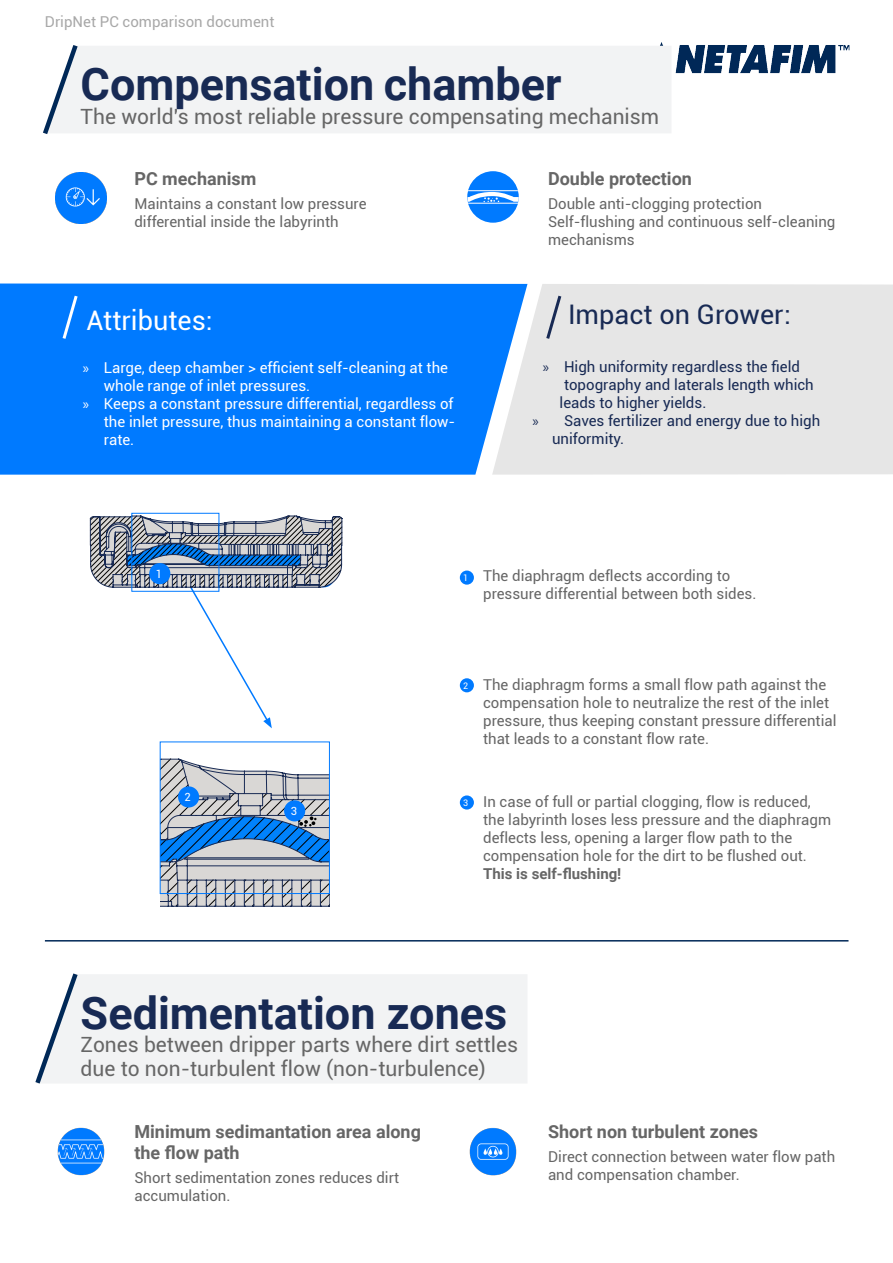
<style>
.page{position:relative;width:893px;height:1263px;background:#fff}
.page>*{position:absolute;margin:0;border:0;box-sizing:border-box;transform-origin:0 0}
.t1{font:700 45px "Roboto";color:#182a54}
.t2{font:27px "Roboto";color:#182a54}
.t3{font:27px "Roboto";color:#fff}
.t4{font:21px/24px "Roboto";color:#666}
.t5{font:700 18px/21.6px "Roboto";color:#666}
.t6{font:15px/18px "Roboto";color:#666}
.t7{font:15px/18px "Roboto";color:#fff}
.t8{font:15px/18px "Roboto";color:#182a54}
.names_image{font:15px "Roboto";color:#a8a8a8}
.t9{font:700 15px "Roboto";color:#666}
.names_image-2{font:11.25px "Roboto";color:#fff}
.names_image-3{font:9px "Roboto";color:#fff}
.s1{font-family:"Myriad Pro"}
</style>
<div class="page">
<img style="left:660px;top:42px;width:190px;height:32px">
<img style="left:55px;top:172px;width:52px;height:52px">
<div style="left:0;top:283px;width:527px;height:192px;background:#007aff"></div>
<svg style="left:492px;top:284px;width:401px;height:191px;background:#e0e3e7"></svg>
<svg style="left:60px;top:292px;width:20px;height:50px"></svg>
<svg style="left:544px;top:292px;width:20px;height:50px"></svg>
<svg style="left:160px;top:757px;width:170px;height:150px;background:#99aec6"></svg>
<div style="left:81px;top:46px;width:590px;height:87px;background:#f2f3f4"></div>
<svg style="left:43px;top:45px;width:38px;height:89px"></svg>
<svg style="left:90px;top:515px;width:252px;height:213px"></svg>
<div style="left:131px;top:513px;width:88px;height:79px;border:1px solid #007aff"></div>
<div style="left:460px;top:570px;width:14px;height:15px;background:#007aff;border-radius:50%"></div>
<div style="left:460px;top:678px;width:14px;height:14px;background:#007aff;border-radius:50%"></div>
<div style="left:460px;top:795px;width:14px;height:14px;background:#007aff;border-radius:50%"></div>
<div style="left:149px;top:563px;width:21px;height:21px;background:#007aff;border-radius:50%"></div>
<img style="left:57px;top:1127px;width:48px;height:49px">
<img style="left:469px;top:1128px;width:48px;height:48px">
<div style="left:81px;top:974px;width:446px;height:109px;background:#f2f3f4"></div>
<svg style="left:35px;top:973px;width:46px;height:111px"></svg>
<hr style="left:45px;top:940px;width:803px;height:1px;background:#002857">
<div style="left:467px;top:171px;width:52px;height:52px;background:#007aff;border-radius:50%"></div>
<svg style="left:468px;top:192px;width:51px;height:10px"></svg>
<hr style="left:468px;top:190px;width:51px;height:1px;background:#fff">
<hr style="left:468px;top:203px;width:51px;height:1px;background:#fff">
<div style="left:284px;top:800px;width:21px;height:21px;background:#007aff;border-radius:50%"></div>
<p class="names_image" style="left:45px;top:11px;width:231px">DripNet PC comparison document</p>
<p class="t1" style="left:81px;top:53px;width:482px">Compensation chamber</p>
<p class="t4" style="left:81px;top:103px;width:580px">The world's most reliable pressure compensating mechanism</p>
<p class="t5" style="left:134px;top:167px;width:123px">PC mechanism</p>
<p class="t6" style="left:134px;top:194px;width:234px">Maintains a constant low pressure differential inside the labyrinth</p>
<p class="t5" style="left:548px;top:167px;width:145px">Double protection</p>
<p class="t6" style="left:548px;top:194px;width:215px">Double anti-clogging protection</p>
<p class="t6" style="left:548px;top:212px;width:289px">Self-flushing and continuous self-cleaning mechanisms</p>
<p class="t3" style="left:86px;top:301px;width:128px">Attributes:</p>
<p class="t2" style="left:568px;top:296px;width:224px">Impact on Grower:</p>
<p class="t7" style="left:104px;top:358px;width:346px;text-indent:-21px"><span class="s1">»</span> Large, deep chamber &gt; efficient self-cleaning at the whole range of inlet pressures.</p>
<p class="t7" style="left:104px;top:394px;width:353px;text-align:justify;text-indent:-21px"><span class="s1">»</span> Keeps a constant pressure differential, regardless of the inlet pressure, thus maintaining a constant flow&shy;rate.</p>
<p class="t8" style="left:543px;top:357px;width:259px"><span class="s1">»</span> High uniformity regardless the field</p>
<p class="t8" style="left:564px;top:375px;width:251px">topography and laterals length which</p>
<p class="t8" style="left:560px;top:393px;width:148px">leads to higher yields.</p>
<p class="t8" style="left:552px;top:411px;width:270px;text-indent:-20px"><span class="s1">»</span> Saves fertilizer and energy due to high uniformity.</p>
<p class="names_image-2" style="left:156px;top:566px;width:8px">1</p>
<p class="names_image-2" style="left:185px;top:789px;width:8px">2</p>
<p class="names_image-2" style="left:291px;top:803px;width:8px">3</p>
<p class="names_image-3" style="left:463px;top:571px;width:7px">1</p>
<p class="t6" style="left:483px;top:566px;width:275px">The diaphragm deflects according to pressure differential between both sides.</p>
<p class="names_image-3" style="left:463px;top:679px;width:7px">2</p>
<p class="t6" style="left:483px;top:675px;width:355px">The diaphragm forms a small flow path against the compensation hole to neutralize the rest of the inlet pressure, thus keeping constant pressure differential that leads to a constant flow rate.</p>
<p class="names_image-3" style="left:463px;top:796px;width:7px">3</p>
<p class="t6" style="left:483px;top:792px;width:349px">In case of full or partial clogging, flow is reduced, the labyrinth loses less pressure and the diaphragm deflects less, opening a larger flow path to the compensation hole for the dirt to be flushed out.</p>
<p class="t9" style="left:483px;top:863px;width:140px">This is self-flushing!</p>
<p class="t1" style="left:81px;top:981px;width:428px">Sedimentation zones</p>
<p class="t4" style="left:81px;top:1032px;width:439px">Zones between dripper parts where dirt settles due to non-turbulent flow (non-turbulence)</p>
<p class="t5" style="left:134px;top:1120px;width:288px">Minimum sedimantation area along the flow path</p>
<p class="t6" style="left:134px;top:1168px;width:266px">Short sedimentation zones reduces dirt accumulation.</p>
<p class="t5" style="left:548px;top:1120px;width:212px">Short non turbulent zones</p>
<p class="t6" style="left:548px;top:1147px;width:289px">Direct connection between water flow path and compensation chamber.</p>
</div>
